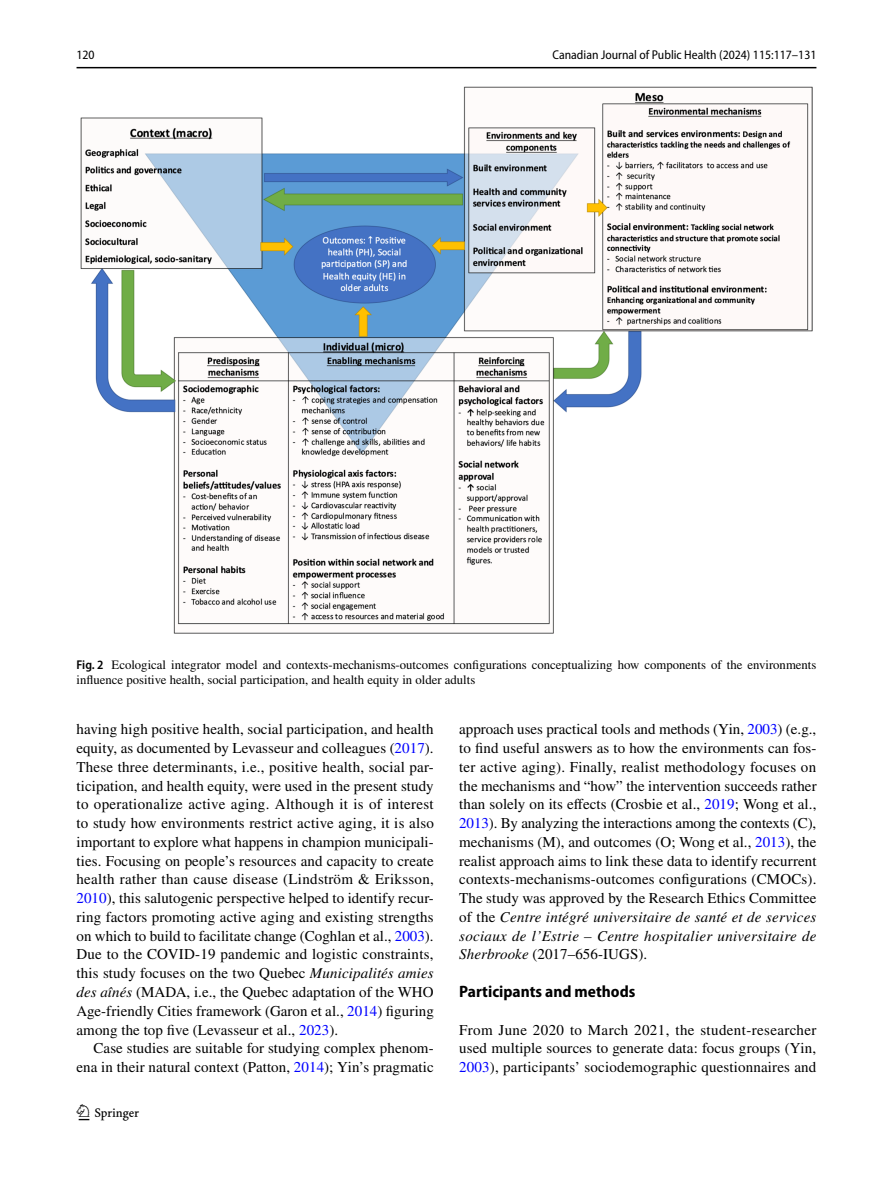
<style>
.page{position:relative;width:893px;height:1187px;background:#fff}
.page>*{position:absolute;margin:0;border:0;box-sizing:border-box;transform-origin:0 0}
.t1{font:22.5px "Springnew Regular 2";color:#000}
.t2{font:700 semi-condensed 16.5px "Myriad Pro";color:#000}
.t3{font:15px/18.8px "STIX";letter-spacing:.005em;color:#000;text-align:justify}
.t4{font:12.75px/15px "STIX";color:#000}
.t5{font:semi-condensed 12.75px "Myriad Pro";color:#000}
.s1{font-family:"Myriad Pro";font-weight:600;font-stretch:semi-condensed}
.s2{color:#00f}
.s3{font-style:italic}
</style>
<div class="page">
<hr style="left:77px;top:67px;width:739px;height:1px;background:#000">
<img style="left:81px;top:87px;width:731px;height:546px">
<p class="t5" style="left:77px;top:48px;width:20px">120</p>
<p class="t5" style="left:553px;top:48px;width:265px">Canadian Journal of Public Health (2024) 115:117–131</p>
<p class="t4" style="left:77px;top:657px;width:741px"><span class="s1">Fig. 2</span> Ecological integrator model and contexts-mechanisms-outcomes configurations conceptualizing how components of the environments influence positive health, social participation, and health equity in older adults</p>
<p class="t3" style="left:77px;top:721px;width:359px">having high positive health, social participation, and health equity, as documented by Levasseur and colleagues (<span class="s2">2017</span>).<br>These three determinants, i.e., positive health, social par&shy;ticipation, and health equity, were used in the present study to operationalize active aging. Although it is of interest to study how environments restrict active aging, it is also important to explore what happens in champion municipali&shy;ties. Focusing on people’s resources and capacity to create health rather than cause disease (Lindström &amp; Eriksson, <span class="s2">2010</span>), this salutogenic perspective helped to identify recur&shy;ring factors promoting active aging and existing strengths on which to build to facilitate change (Coghlan et al., <span class="s2">2003</span>).<br>Due to the COVID-19 pandemic and logistic constraints, this study focuses on the two Quebec <span class="s3">Municipalités amies des aînés</span> (MADA, i.e., the Quebec adaptation of the WHO Age-friendly Cities framework (Garon et al., <span class="s2">2014</span>) figuring among the top five (Levasseur et al., <span class="s2">2023</span>).</p>
<p class="t3" style="left:77px;top:1039px;width:359px;text-align:right">Case studies are suitable for studying complex phenom&shy;ena in their natural context (Patton, <span class="s2">2014</span>); Yin’s pragmatic</p>
<h1 class="t1" style="left:79px;top:1104px;width:62px">1 3</h1>
<p class="t3" style="left:459px;top:721px;width:359px">approach uses practical tools and methods (Yin, <span class="s2">2003</span>) (e.g., to find useful answers as to how the environments can fos&shy;ter active aging). Finally, realist methodology focuses on the mechanisms and “how” the intervention succeeds rather than solely on its effects (Crosbie et al., <span class="s2">2019</span>; Wong et al., <span class="s2">2013</span>). By analyzing the interactions among the contexts (C), mechanisms (M), and outcomes (O; Wong et al., <span class="s2">2013</span>), the realist approach aims to link these data to identify recurrent contexts-mechanisms-outcomes configurations (CMOCs).<br>The study was approved by the Research Ethics Committee of the <span class="s3">Centre intégré universitaire de santé et de services sociaux de l’Estrie – Centre hospitalier universitaire de Sherbrooke</span> (2017–656-IUGS).</p>
<p class="t2" style="left:459px;top:982px;width:178px">Participants and methods</p>
<p class="t3" style="left:459px;top:1021px;width:359px">From June 2020 to March 2021, the student-researcher used multiple sources to generate data: focus groups (Yin, <span class="s2">2003</span>), participants’ sociodemographic questionnaires and</p>
</div>
